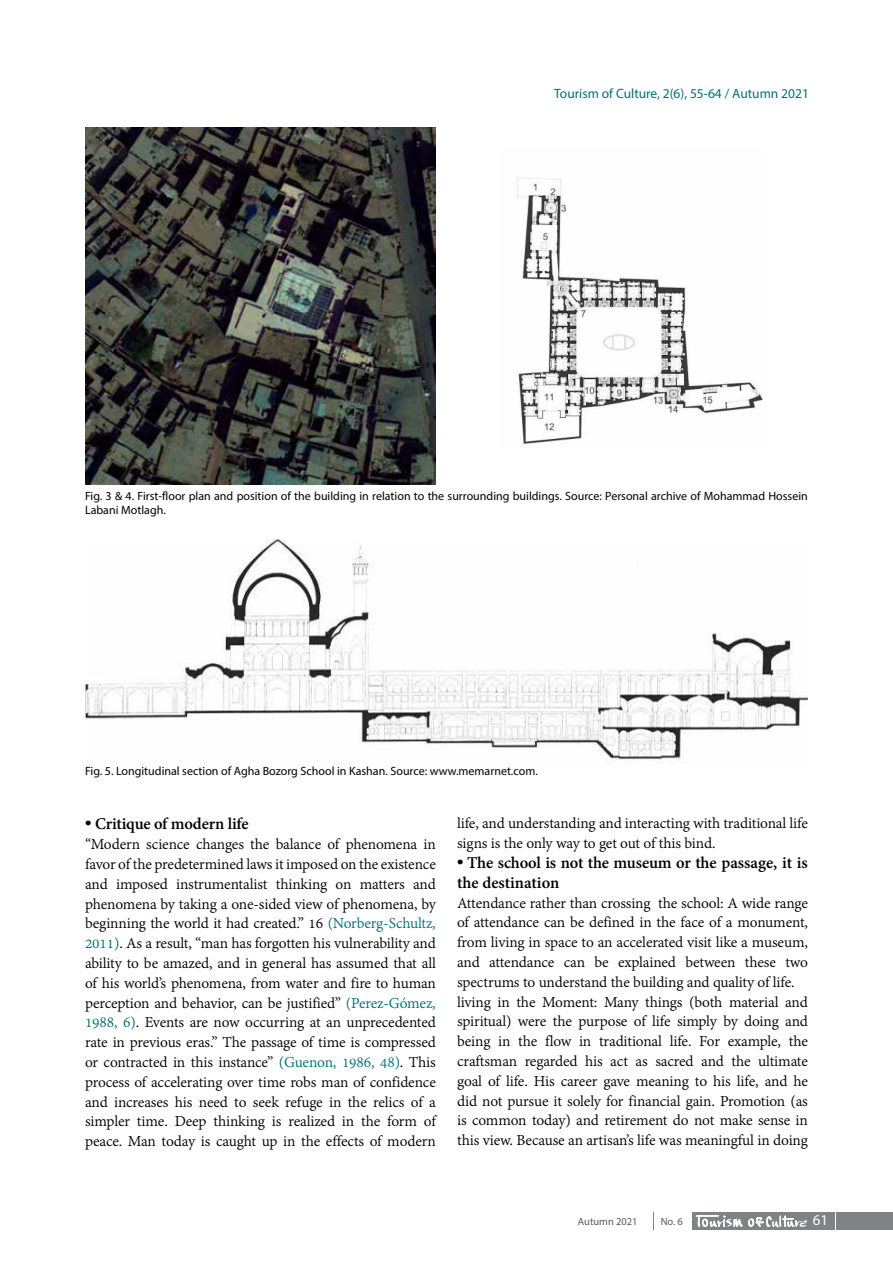
<style>
.page{position:relative;width:893px;height:1263px;background:#fff}
.page>*{position:absolute;margin:0;border:0;box-sizing:border-box;transform-origin:0 0}
.t1{font:700 18px/19.8px "Adobe Devanagari";letter-spacing:-.01em;color:#000}
.t2{font:16.5px/19.8px "Adobe Devanagari";letter-spacing:-.01em;color:#000}
.t3{font:15px "Myriad Pro";color:#fff}
.t4{font:13.5px "Myriad Pro";color:#007073}
.t5{font:12px/13.5px "Myriad Pro";color:#000}
.t6{font:10.5px "Myriad Pro";color:#58595b}
.s1{font-family:"Times New Roman"}
.s2{color:#007073}
</style>
<div class="page">
<div style="left:692px;top:1212px;width:115px;height:18px;background:#808285"></div>
<div style="left:807px;top:1212px;width:27px;height:18px;background:#808285"></div>
<div style="left:836px;top:1212px;width:57px;height:18px;background:#808285"></div>
<svg style="left:653px;top:1212px;width:1px;height:18px"></svg>
<svg style="left:695px;top:1215px;width:112px;height:13px"></svg>
<img style="left:85px;top:128px;width:351px;height:356px">
<img style="left:517px;top:177px;width:246px;height:267px">
<img style="left:85px;top:539px;width:723px;height:224px">
<p class="t4" style="left:554px;top:85px;width:256px">Tourism of Culture, 2(6), 55-64 / Autumn 2021</p>
<p class="t5" style="left:85px;top:489px;width:724px">Fig. 3 &amp; 4. First-floor plan and position of the building in relation to the surrounding buildings. Source: Personal archive of Mohammad Hossein<br>Labani Motlagh.</p>
<p class="t5" style="left:85px;top:764px;width:454px">Fig. 5. Longitudinal section of Agha Bozorg School in Kashan. Source: www.memarnet.com.</p>
<p class="t1" style="left:85px;top:816px;width:165px"><span class="s1">•</span> Critique of modern life</p>
<p class="t2" style="left:85px;top:836px;width:352px;text-align:justify">“Modern science changes the balance of phenomena in favor of the predetermined laws it imposed on the existence and imposed instrumentalist thinking on matters and phenomena by taking a one-sided view of phenomena, by beginning the world it had created.” 16 <span class="s2">(Norberg-Schultz, 2011)</span>. As a result, “man has forgotten his vulnerability and ability to be amazed, and in general has assumed that all of his world’s phenomena, from water and fire to human perception and behavior, can be justified” <span class="s2">(Perez-Gómez, 1988, 6)</span>. Events are now occurring at an unprecedented rate in previous eras.” The passage of time is compressed or contracted in this instance” <span class="s2">(Guenon, 1986, 48)</span>. This process of accelerating over time robs man of confidence and increases his need to seek refuge in the relics of a simpler time. Deep thinking is realized in the form of peace. Man today is caught up in the effects of modern</p>
<p class="t2" style="left:457px;top:815px;width:352px">life, and understanding and interacting with traditional life signs is the only way to get out of this bind.</p>
<p class="t1" style="left:457px;top:854px;width:352px"><span class="s1">•</span> The school is not the museum or the passage, it is the destination</p>
<p class="t2" style="left:457px;top:894px;width:352px">Attendance rather than crossing the school: A wide range of attendance can be defined in the face of a monument, from living in space to an accelerated visit like a museum, and attendance can be explained between these two spectrums to understand the building and quality of life. living in the Moment: Many things (both material and spiritual) were the purpose of life simply by doing and being in the flow in traditional life. For example, the craftsman regarded his act as sacred and the ultimate goal of life. His career gave meaning to his life, and he did not pursue it solely for financial gain. Promotion (as is common today) and retirement do not make sense in this view. Because an artisan’s life was meaningful in doing</p>
<p class="t6" style="left:578px;top:1215px;width:61px">Autumn 2021</p>
<p class="t6" style="left:661px;top:1215px;width:24px">No. 6</p>
<p class="t3" style="left:813px;top:1211px;width:17px">61</p>
</div>
